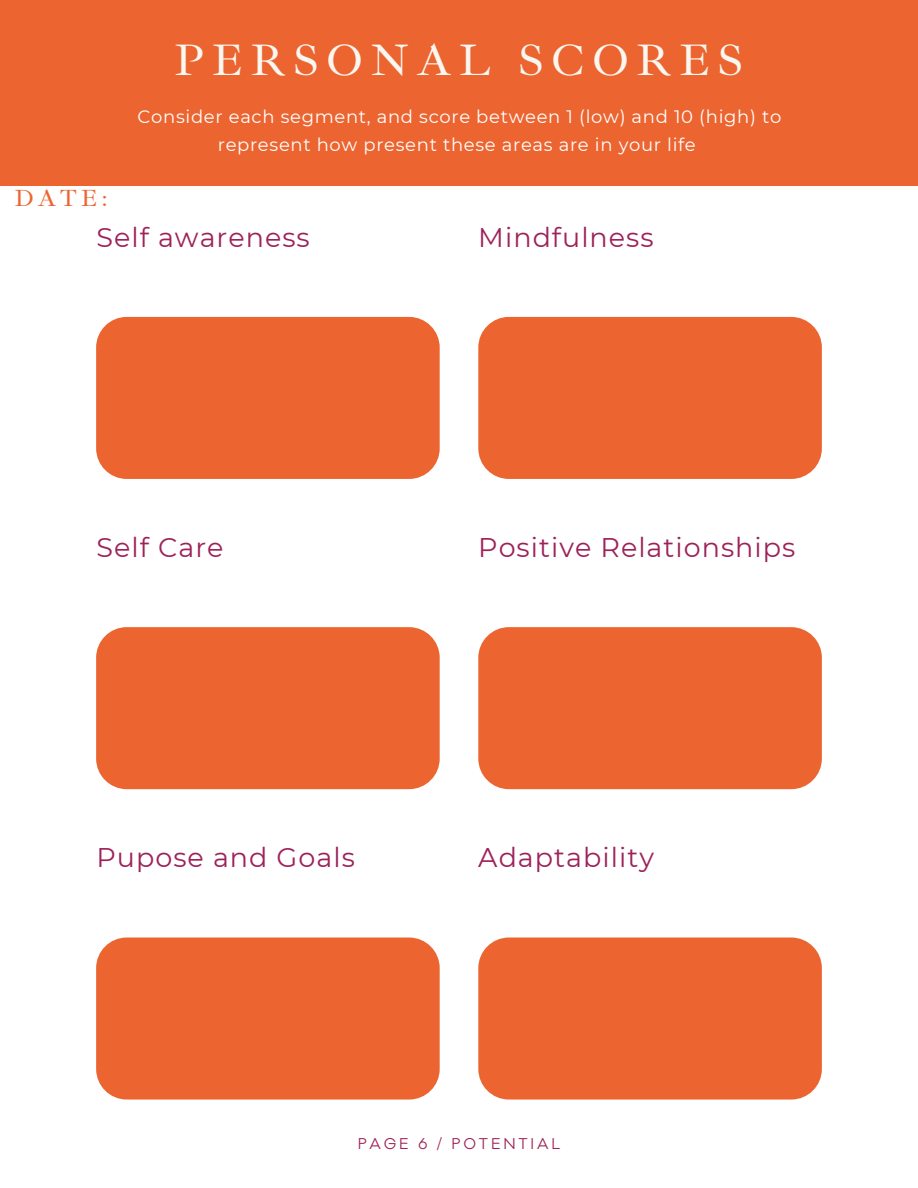
<style>
.page{position:relative;width:918px;height:1188px;background:#fff}
.page>*{position:absolute;margin:0;border:0;box-sizing:border-box;transform-origin:0 0}
.t1{font:45.15px "Ibarra Real Nova";letter-spacing:.17em;color:#f9f7f0}
.t2{font:27px "Montserrat";letter-spacing:.04em;color:#9e225a}
.t3{font:24px "Ibarra Real Nova";color:#ec6531}
.t4{font:18px/28.2px "Montserrat";letter-spacing:.04em;color:#fff;text-align:center}
.t5{font:14.4px "Galano Classic";letter-spacing:.2em;color:#9e225a}
</style>
<div class="page">
<div style="left:96px;top:317px;width:344px;height:162px;background:#ec6531;border-radius:31px"></div>
<div style="left:478px;top:317px;width:344px;height:162px;background:#ec6531;border-radius:31px"></div>
<div style="left:96px;top:627px;width:344px;height:162px;background:#ec6531;border-radius:31px"></div>
<div style="left:478px;top:627px;width:344px;height:162px;background:#ec6531;border-radius:31px"></div>
<div style="left:96px;top:938px;width:344px;height:162px;background:#ec6531;border-radius:31px"></div>
<div style="left:478px;top:938px;width:344px;height:162px;background:#ec6531;border-radius:31px"></div>
<div style="left:0;top:0;width:918px;height:186px;background:#ec6531"></div>
<h2 class="t1" style="left:174px;top:32px;width:571px">PERSONAL SCORES</h2>
<p class="t3" style="left:14px;top:183px;width:95px">DATE:</p>
<h2 class="t4" style="left:138px;top:102px;width:645px">Consider each segment, and score between 1 (low) and 10 (high) to represent how present these areas are in your life</h2>
<h1 class="t2" style="left:97px;top:221px;width:215px">Self awareness</h1>
<h3 class="t2" style="left:478px;top:220px;width:177px">Mindfulness</h3>
<h2 class="t2" style="left:97px;top:531px;width:129px">Self Care</h2>
<h2 class="t2" style="left:478px;top:531px;width:319px">Positive Relationships</h2>
<h2 class="t2" style="left:97px;top:841px;width:260px">Pupose and Goals</h2>
<h2 class="t2" style="left:478px;top:841px;width:177px">Adaptability</h2>
<h4 class="t5" style="left:358px;top:1134px;width:204px">PAGE 6 / POTENTIAL</h4>
</div>
